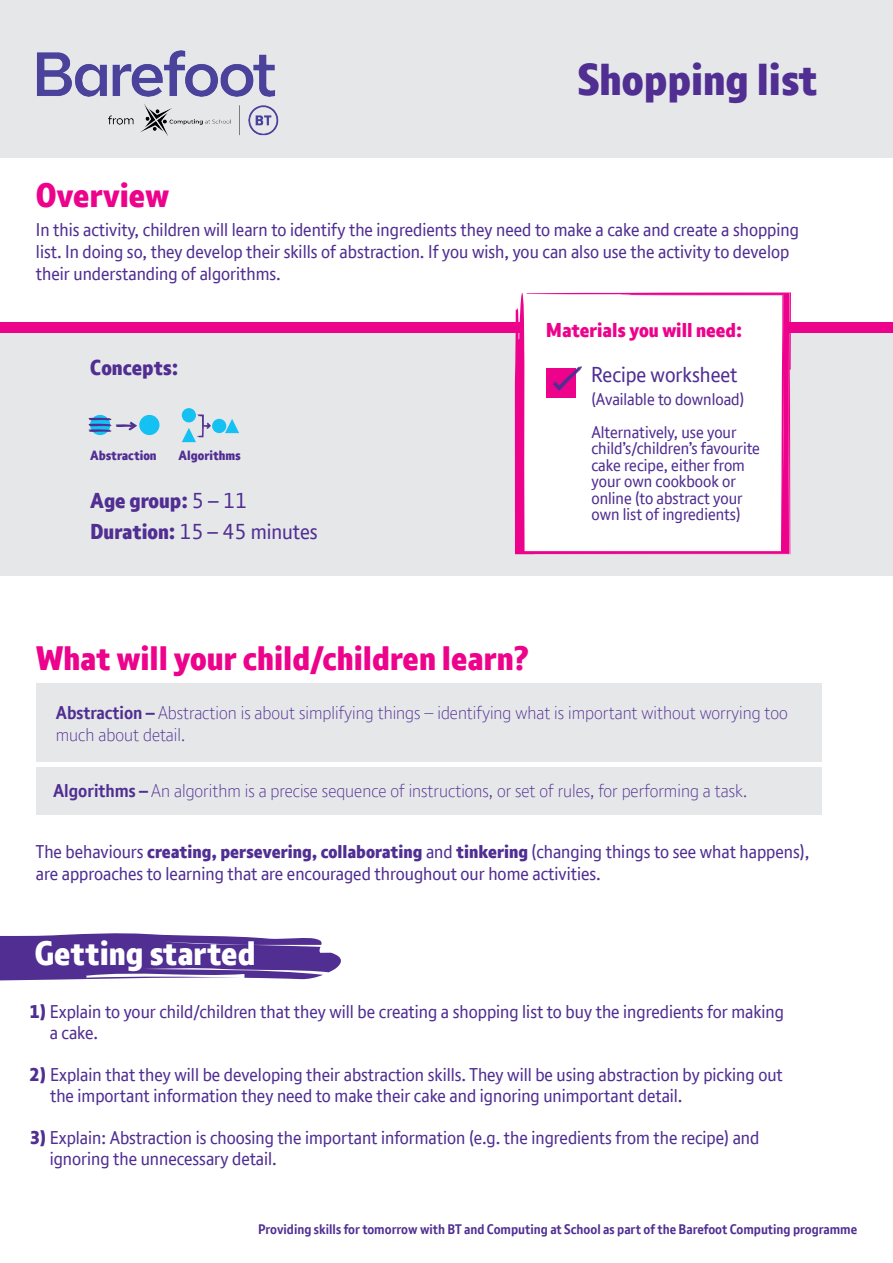
<style>
.page{position:relative;width:893px;height:1263px;background:#fff}
.page>*{position:absolute;margin:0;border:0;box-sizing:border-box;transform-origin:0 0}
.t1{font:800 43.5px "BT Font";color:#502e92}
.t2{font:800 33px "BT Font";color:#ed028c}
.t3{font:800 33px "BT Font";color:#fff}
.t4{font:800 21px/31.5px "BT Font";color:#502e92}
.t5{font:21px "BT Font";color:#502e92}
.t6{font:800 19.5px "BT Font";color:#ed028c}
.t7{font:18px/21.6px "BT Font";color:#502e92}
.t8{font:300 18px/21.6px "BT Font";color:#502e92}
.t9{font:16.5px/16.5px "BT Font";color:#502e92}
.t10{font:700 13.5px "BT Font";color:#502e92}
.t11{font:800 13.05px "BT Font";color:#502e92}
.s1{font-weight:400}
.s2{font-weight:700}
.s3{font-weight:800}
</style>
<div class="page">
<svg style="left:0;top:933px;width:341px;height:47px;background:#6d51a4"></svg>
<div style="left:36px;top:683px;width:786px;height:79px;background:#e6e7e9"></div>
<div style="left:36px;top:767px;width:786px;height:47px;background:#e6e7e9"></div>
<div style="left:0;top:333px;width:893px;height:242px;background:#e6e7e9"></div>
<div style="left:0;top:0;width:893px;height:157px;background:#e6e7e9"></div>
<div style="left:0;top:322px;width:893px;height:11px;background:#ed028c"></div>
<svg style="left:514px;top:292px;width:277px;height:262px;background:#fdeaf5"></svg>
<div style="left:546px;top:368px;width:29px;height:30px;background:#ed028c"></div>
<svg style="left:553px;top:366px;width:29px;height:25px"></svg>
<svg style="left:225px;top:419px;width:14px;height:14px"></svg>
<svg style="left:182px;top:414px;width:29px;height:28px"></svg>
<div style="left:182px;top:408px;width:14px;height:14px;background:#15c0f2;border-radius:50%"></div>
<div style="left:212px;top:419px;width:14px;height:14px;background:#15c0f2;border-radius:50%"></div>
<img style="left:36px;top:50px;width:243px;height:86px">
<div style="left:139px;top:415px;width:20px;height:20px;background:#15c0f2;border-radius:50%"></div>
<svg style="left:90px;top:415px;width:20px;height:20px"></svg>
<svg style="left:88px;top:418px;width:49px;height:14px"></svg>
<h2 class="t2" style="left:36px;top:173px;width:135px">Overview</h2>
<h1 class="t1" style="left:577px;top:51px;width:242px">Shopping list</h1>
<p class="t7" style="left:36px;top:219px;width:764px">In this activity, children will learn to identify the ingredients they need to make a cake and create a shopping list. In doing so, they develop their skills of abstraction. If you wish, you can also use the activity to develop their understanding of algorithms.</p>
<p class="t4" style="left:90px;top:352px;width:90px">Concepts:</p>
<p class="t11" style="left:90px;top:447px;width:68px">Abstraction</p>
<p class="t11" style="left:179px;top:447px;width:64px">Algorithms</p>
<p class="t4" style="left:90px;top:485px;width:229px">Age group: <span class="s1">5 – 11<br></span>Duration: <span class="s1">15 – 45 minutes</span></p>
<p class="t6" style="left:546px;top:318px;width:198px">Materials you will need:</p>
<p class="t5" style="left:591px;top:361px;width:148px">Recipe worksheet</p>
<p class="t9" style="left:591px;top:382px;width:154px;line-height:33px">(Available to download)<br>Alternatively, use your</p>
<p class="t9" style="left:591px;top:440px;width:170px">child’s/children’s favourite cake recipe, either from your own cookbook or online (to abstract your own list of ingredients)</p>
<h2 class="t2" style="left:36px;top:637px;width:494px">What will your child/children learn?</h2>
<p class="t8" style="left:56px;top:702px;width:733px"><span class="s2">Abstraction –</span> Abstraction is about simplifying things – identifying what is important without worrying too much about detail.</p>
<p class="t8" style="left:53px;top:779px;width:696px"><span class="s2">Algorithms –</span> An algorithm is a precise sequence of instructions, or set of rules, for performing a task.</p>
<p class="t7" style="left:36px;top:841px;width:775px">The behaviours <span class="s3">creating, persevering, collaborating</span> and <span class="s3">tinkering</span> (changing things to see what happens), are approaches to learning that are encouraged throughout our home activities.</p>
<h2 class="t3" style="left:35px;top:931px;width:223px">Getting started</h2>
<p class="t7" style="left:50px;top:1001px;width:736px;line-height:21px;text-indent:-20px"><span class="s3">1)</span> Explain to your child/children that they will be creating a shopping list to buy the ingredients for making a cake.</p>
<p class="t7" style="left:50px;top:1064px;width:734px;line-height:21px;text-indent:-21px"><span class="s3">2)</span> Explain that they will be developing their abstraction skills. They will be using abstraction by picking out the important information they need to make their cake and ignoring unimportant detail.</p>
<p class="t7" style="left:50px;top:1127px;width:711px;line-height:21px;text-indent:-20px"><span class="s3">3)</span> Explain: Abstraction is choosing the important information (e.g. the ingredients from the recipe) and ignoring the unnecessary detail.</p>
<p class="t10" style="left:258px;top:1220px;width:600px">Providing skills for tomorrow with BT and Computing at School as part of the Barefoot Computing programme</p>
</div>
